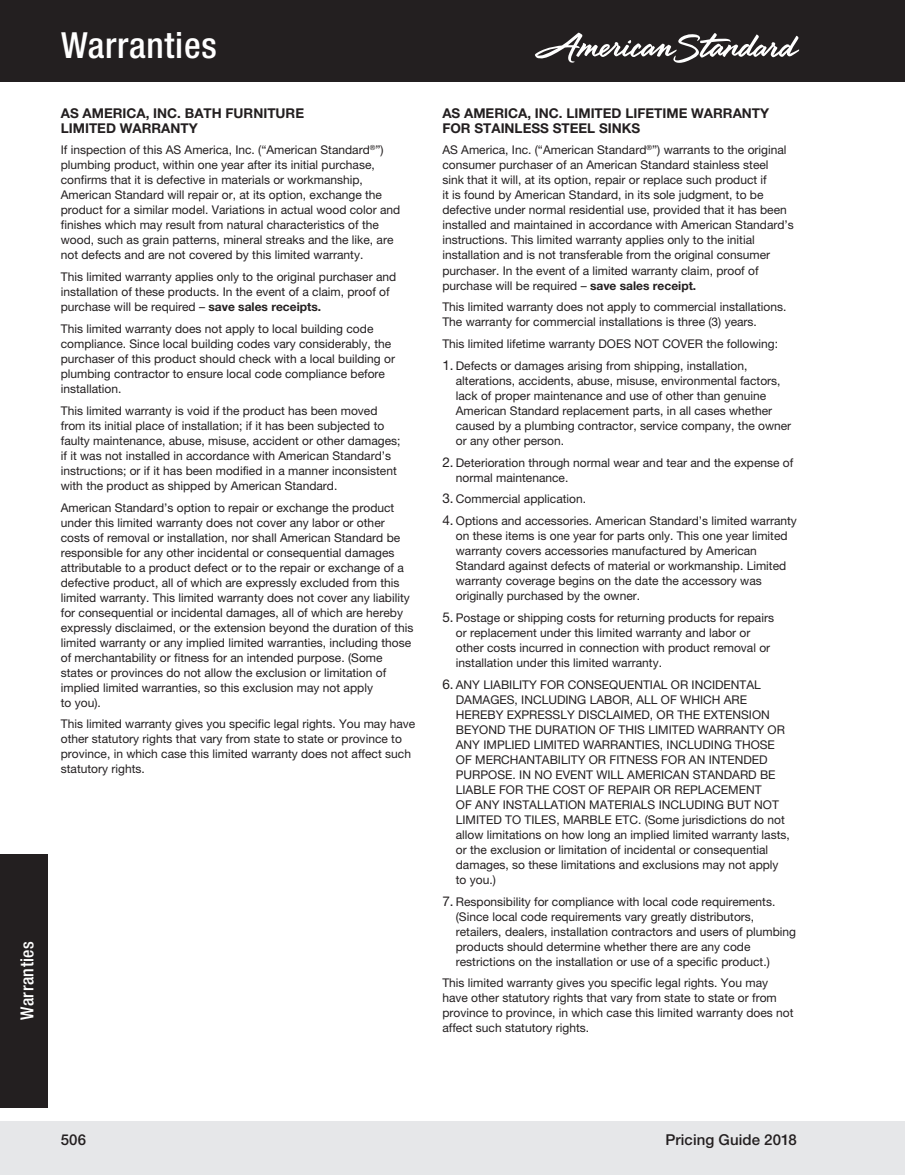
<style>
.page{position:relative;width:905px;height:1175px;background:#fff}
.page>*{position:absolute;margin:0;border:0;box-sizing:border-box;transform-origin:0 0}
.t1{font:500 condensed 36px "Helvetica Neue LT Std";letter-spacing:.02em;color:#fff}
.t2{font:500 condensed 18px "Helvetica Neue LT Std";letter-spacing:.025em;color:#fff}
.t3{font:500 15px "Helvetica Neue LT Std";letter-spacing:.005em;color:#231f20}
.Header_Mid-Page{font:700 13.5px/15px "Helvetica Neue LT Std";color:#231f20}
.t4{font:12px/15px "Helvetica Neue LT Std";color:#231f20}
.s1{font-weight:700}
.s2{font-size:13.5px}
</style>
<div class="page">
<div style="left:0;top:0;width:904px;height:82px;background:#231f20"></div>
<div style="left:0;top:1120px;width:904px;height:54px;background:#e6e7e9"></div>
<svg style="left:535px;top:33px;width:264px;height:30px"></svg>
<div style="left:0;top:854px;width:47px;height:253px;background:#231f20"></div>
<h1 class="t1" style="left:61px;top:23px;width:157px">Warranties</h1>
<p class="Header_Mid-Page" style="left:61px;top:105px;width:245px">AS AMERICA, INC. BATH FURNITURE<br>LIMITED WARRANTY</p>
<p class="t4" style="left:61px;top:142px;width:341px">If inspection of this AS America, Inc. (“American Standard<sup>®</sup>”) plumbing product, within one year after its initial purchase, confirms that it is defective in materials or workmanship, American Standard will repair or, at its option, exchange the product for a similar model. Variations in actual wood color and finishes which may result from natural characteristics of the wood, such as grain patterns, mineral streaks and the like, are not defects and are not covered by this limited warranty.</p>
<p class="t4" style="left:61px;top:269px;width:337px">This limited warranty applies only to the original purchaser and installation of these products. In the event of a claim, proof of purchase will be required – <span class="s1">save sales receipts.</span></p>
<p class="t4" style="left:61px;top:321px;width:336px">This limited warranty does not apply to local building code compliance. Since local building codes vary considerably, the purchaser of this product should check with a local building or plumbing contractor to ensure local code compliance before installation.</p>
<p class="t4" style="left:61px;top:403px;width:341px">This limited warranty is void if the product has been moved from its initial place of installation; if it has been subjected to faulty maintenance, abuse, misuse, accident or other damages; if it was not installed in accordance with American Standard’s instructions; or if it has been modified in a manner inconsistent with the product as shipped by American Standard.</p>
<p class="t4" style="left:61px;top:499px;width:354px">American Standard’s option to repair or exchange the product under this limited warranty does not cover any labor or other costs of removal or installation, nor shall American Standard be responsible for any other incidental or consequential damages attributable to a product defect or to the repair or exchange of a defective product, all of which are expressly excluded from this limited warranty. This limited warranty does not cover any liability for consequential or incidental damages, all of which are hereby expressly disclaimed, or the extension beyond the duration of this limited warranty or any implied limited warranties, including those of merchantability or fitness for an intended purpose. (Some states or provinces do not allow the exclusion or limitation of implied limited warranties, so this exclusion may not apply<br>to you).</p>
<p class="t4" style="left:61px;top:716px;width:356px">This limited warranty gives you specific legal rights. You may have other statutory rights that vary from state to state or province to province, in which case this limited warranty does not affect such statutory rights.</p>
<h2 class="t2" style="left:16px;top:1019px;width:80px;rotate:-90deg">Warranties</h2>
<p class="Header_Mid-Page" style="left:442px;top:105px;width:328px">AS AMERICA, INC. LIMITED LIFETIME WARRANTY<br>FOR STAINLESS STEEL SINKS</p>
<p class="t4" style="left:442px;top:142px;width:353px">AS America, Inc. (“American Standard<sup>®</sup>”) warrants to the original consumer purchaser of an American Standard stainless steel<br>sink that it will, at its option, repair or replace such product if<br>it is found by American Standard, in its sole judgment, to be defective under normal residential use, provided that it has been installed and maintained in accordance with American Standard’s instructions. This limited warranty applies only to the initial installation and is not transferable from the original consumer purchaser. In the event of a limited warranty claim, proof of purchase will be required – <span class="s1">save sales receipt.</span></p>
<p class="t4" style="left:442px;top:299px;width:345px">This limited warranty does not apply to commercial installations.<br>The warranty for commercial installations is three (3) years.</p>
<p class="t4" style="left:442px;top:336px;width:337px">This limited lifetime warranty DOES NOT COVER the following:</p>
<p class="t4" style="left:456px;top:358px;width:337px;text-indent:-14px"><span class="s2">1.</span> Defects or damages arising from shipping, installation, alterations, accidents, abuse, misuse, environmental factors, lack of proper maintenance and use of other than genuine American Standard replacement parts, in all cases whether caused by a plumbing contractor, service company, the owner or any other person.</p>
<p class="t4" style="left:456px;top:454px;width:339px;text-indent:-14px"><span class="s2">2.</span> Deterioration through normal wear and tear and the expense of normal maintenance.</p>
<p class="t4" style="left:442px;top:491px;width:145px"><span class="s2">3.</span> Commercial application.</p>
<p class="t4" style="left:456px;top:513px;width:342px;text-indent:-14px"><span class="s2">4.</span> Options and accessories. American Standard’s limited warranty on these items is one year for parts only. This one year limited warranty covers accessories manufactured by American Standard against defects of material or workmanship. Limited warranty coverage begins on the date the accessory was originally purchased by the owner.</p>
<p class="t4" style="left:456px;top:610px;width:320px;text-indent:-14px"><span class="s2">5.</span> Postage or shipping costs for returning products for repairs or replacement under this limited warranty and labor or other costs incurred in connection with product removal or installation under this limited warranty.</p>
<p class="t4" style="left:456px;top:676px;width:335px;text-indent:-14px"><span class="s2">6.</span> ANY LIABILITY FOR CONSEQUENTIAL OR INCIDENTAL DAMAGES, INCLUDING LABOR, ALL OF WHICH ARE HEREBY EXPRESSLY DISCLAIMED, OR THE EXTENSION BEYOND THE DURATION OF THIS LIMITED WARRANTY OR ANY IMPLIED LIMITED WARRANTIES, INCLUDING THOSE OF MERCHANTABILITY OR FITNESS FOR AN INTENDED PURPOSE. IN NO EVENT WILL AMERICAN STANDARD BE LIABLE FOR THE COST OF REPAIR OR REPLACEMENT<br>OF ANY INSTALLATION MATERIALS INCLUDING BUT NOT LIMITED TO TILES, MARBLE ETC. (Some jurisdictions do not allow limitations on how long an implied limited warranty lasts, or the exclusion or limitation of incidental or consequential damages, so these limitations and exclusions may not apply to you.)</p>
<p class="t4" style="left:456px;top:893px;width:342px;text-indent:-14px"><span class="s2">7.</span> Responsibility for compliance with local code requirements. (Since local code requirements vary greatly distributors, retailers, dealers, installation contractors and users of plumbing products should determine whether there are any code restrictions on the installation or use of a specific product.)</p>
<p class="t4" style="left:442px;top:975px;width:352px">This limited warranty gives you specific legal rights. You may have other statutory rights that vary from state to state or from province to province, in which case this limited warranty does not affect such statutory rights.</p>
<p class="t3" style="left:61px;top:1130px;width:27px">506</p>
<p class="t3" style="left:665px;top:1130px;width:133px">Pricing Guide 2018</p>
</div>
